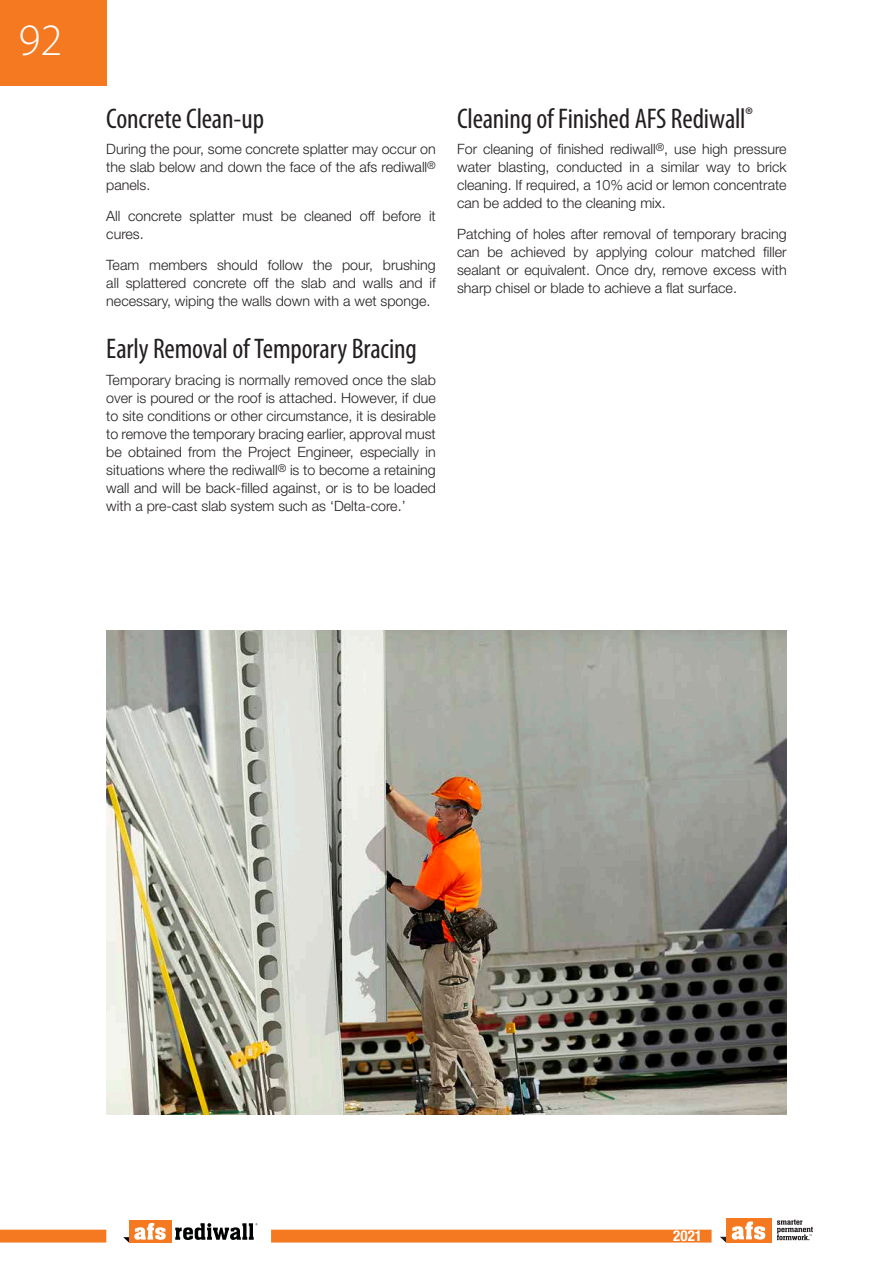
<style>
.page{position:relative;width:893px;height:1263px;background:#fff}
.page>*{position:absolute;margin:0;border:0;box-sizing:border-box;transform-origin:0 0}
.t1{font:300 45px "Myriad Pro";color:#fff}
.Head_3{font:condensed 28.5px "Myriad Pro";letter-spacing:-.005em;color:#231f20}
.t2{font:700 condensed 15px "Helvetica Neue";color:#fff}
.Body{font:300 14.25px/18px "Helvetica Neue";color:#231f20;text-align:justify}
</style>
<div class="page">
<div style="left:0;top:0;width:106px;height:86px;background:#f47921"></div>
<div style="left:129px;top:1220px;width:42px;height:22px;background:#f47921"></div>
<svg style="left:123px;top:1223px;width:43px;height:19px"></svg>
<svg style="left:175px;top:1223px;width:82px;height:17px"></svg>
<div style="left:0;top:1229px;width:106px;height:13px;background:#f47921"></div>
<div style="left:271px;top:1229px;width:441px;height:13px;background:#f47921"></div>
<svg style="left:720px;top:1237px;width:6px;height:5px"></svg>
<div style="left:726px;top:1218px;width:45px;height:24px;background:#f47921"></div>
<svg style="left:732px;top:1221px;width:33px;height:18px"></svg>
<svg style="left:777px;top:1219px;width:36px;height:21px"></svg>
<img style="left:106px;top:630px;width:681px;height:484px">
<h1 class="t1" style="left:18px;top:15px;width:45px">92</h1>
<p class="Head_3" style="left:106px;top:103px;width:159px">Concrete Clean-up</p>
<p class="Body" style="left:106px;top:140px;width:331px">During the pour, some concrete splatter may occur on the slab below and down the face of the afs rediwall<sup>® </sup>panels.</p>
<p class="Body" style="left:106px;top:207px;width:331px">All concrete splatter must be cleaned off before it cures.</p>
<p class="Body" style="left:106px;top:255px;width:331px">Team members should follow the pour, brushing all splattered concrete off the slab and walls and if necessary, wiping the walls down with a wet sponge.</p>
<p class="Head_3" style="left:106px;top:333px;width:312px">Early Removal of Temporary Bracing</p>
<p class="Body" style="left:106px;top:370px;width:331px">Temporary bracing is normally removed once the slab over is poured or the roof is attached. However, if due to site conditions or other circumstance, it is desirable to remove the temporary bracing earlier, approval must be obtained from the Project Engineer, especially in situations where the rediwall<sup>®</sup> is to become a retaining wall and will be back-filled against, or is to be loaded with a pre-cast slab system such as ‘Delta-core.’</p>
<p class="Head_3" style="left:457px;top:103px;width:298px">Cleaning of Finished AFS Rediwall<sup>®</sup></p>
<p class="Body" style="left:457px;top:140px;width:331px">For cleaning of finished rediwall<sup>®</sup>, use high pressure water blasting, conducted in a similar way to brick cleaning. If required, a 10% acid or lemon concentrate can be added to the cleaning mix.</p>
<p class="Body" style="left:457px;top:225px;width:331px">Patching of holes after removal of temporary bracing can be achieved by applying colour matched filler sealant or equivalent. Once dry, remove excess with sharp chisel or blade to achieve a flat surface.</p>
<p class="t2" style="left:673px;top:1227px;width:30px">2021</p>
</div>
